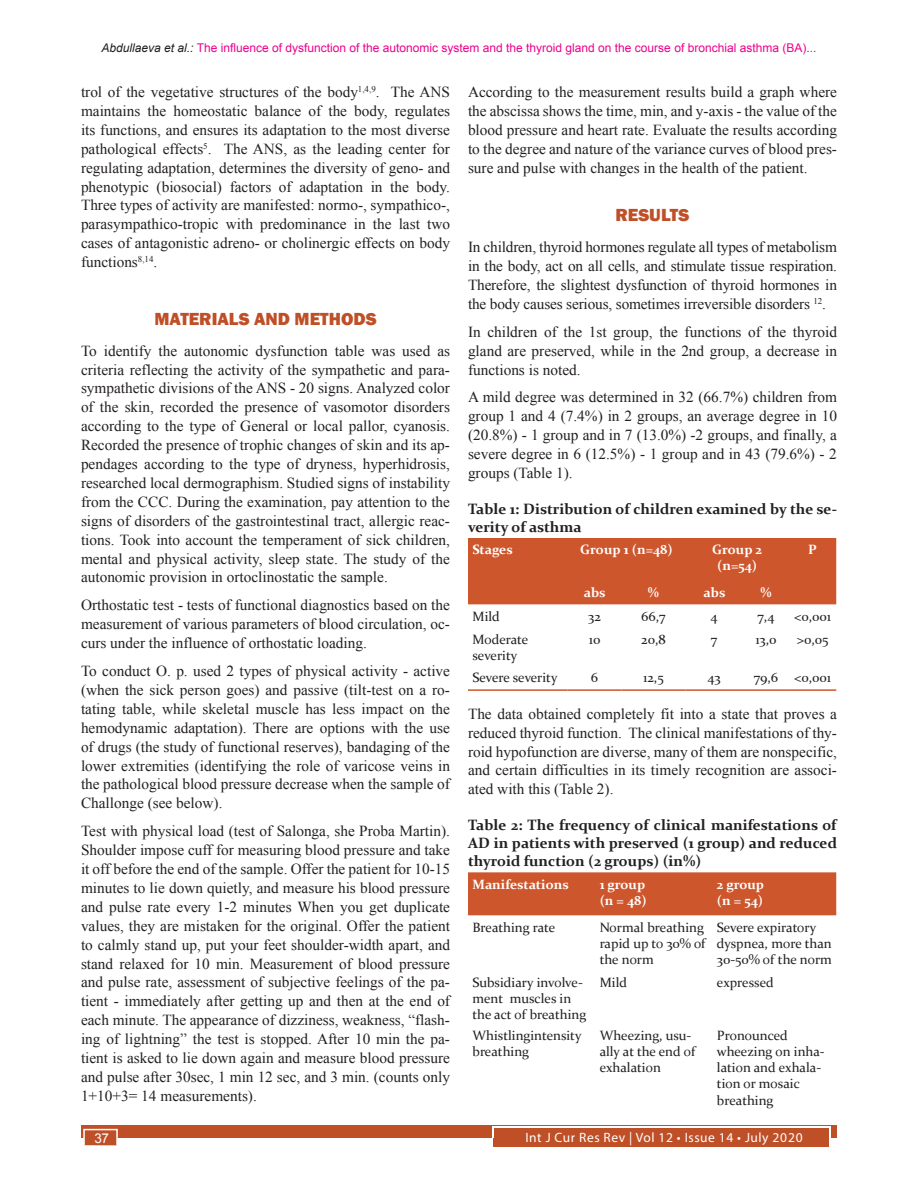
<style>
.page{position:relative;width:918px;height:1188px;background:#fff}
.page>*{position:absolute;margin:0;border:0;box-sizing:border-box;transform-origin:0 0}
.Head_1{font:800 18px "Franklin Gothic";color:#bf4f27}
.Text{font:15.3px/18.9px "Times New Roman";color:#231f20;text-align:justify}
.Table_caption{font:700 15px/18px "Constantia";color:#231f20}
.Table_text{font:13.5px/16.2px "Constantia";color:#231f20}
.Table_text-2{font:700 13.5px "Constantia";color:#fff}
.t1{font:13.5px "Myriad Pro";letter-spacing:.04em;color:#fff}
.t2{font:13.5px "Arial";color:#fff}
.t3{font:12px "Arial";color:#ec008c}
.s1{font-style:italic;color:#231f20}
</style>
<div class="page">
<div style="left:81px;top:1125px;width:756px;height:13px;background:#bf4f27"></div>
<div style="left:494px;top:1128px;width:335px;height:19px;background:#bf4f27"></div>
<hr style="left:492px;top:1127px;width:338px;height:1px;background:#fff">
<svg style="left:492px;top:1128px;width:2px;height:10px"></svg>
<svg style="left:829px;top:1127px;width:2px;height:11px"></svg>
<div style="left:83px;top:1129px;width:35px;height:17px;background:#bf4f27;border:2px solid #fff"></div>
<div style="left:468px;top:538px;width:368px;height:67px;background:#cd562c"></div>
<hr style="left:468px;top:689px;width:100px;height:2px;background:#cd562c">
<hr style="left:568px;top:689px;width:54px;height:2px;background:#cd562c">
<hr style="left:622px;top:689px;width:63px;height:2px;background:#cd562c">
<hr style="left:685px;top:689px;width:58px;height:2px;background:#cd562c">
<hr style="left:743px;top:689px;width:46px;height:2px;background:#cd562c">
<hr style="left:789px;top:689px;width:47px;height:2px;background:#cd562c">
<div style="left:468px;top:872px;width:368px;height:44px;background:#cd562c"></div>
<p class="t3" style="left:102px;top:40px;width:716px"><span class="s1">Abdullaeva et al.:</span> The influence of dysfunction of the autonomic system and the thyroid gland on the course of bronchial asthma (BA)...</p>
<p class="Text" style="left:81px;top:82px;width:371px">trol of the vegetative structures of the body<sup>1,4,9</sup>. The ANS maintains the homeostatic balance of the body, regulates its functions, and ensures its adaptation to the most diverse pathological effects<sup>5</sup>. The ANS, as the leading center for regulating adaptation, determines the diversity of geno- and phenotypic (biosocial) factors of adaptation in the body.<br>Three types of activity are manifested: normo-, sympathico-, parasympathico-tropic with predominance in the last two cases of antagonistic adreno- or cholinergic effects on body functions<sup>8,14</sup>.</p>
<p class="Text" style="left:468px;top:82px;width:371px">According to the measurement results build a graph where the abscissa shows the time, min, and y-axis - the value of the blood pressure and heart rate. Evaluate the results according to the degree and nature of the variance curves of blood pres&shy;sure and pulse with changes in the health of the patient.</p>
<p class="Head_1" style="left:615px;top:204px;width:76px">RESULTS</p>
<p class="Text" style="left:468px;top:237px;width:371px">In children, thyroid hormones regulate all types of metabolism in the body, act on all cells, and stimulate tissue respiration.<br>Therefore, the slightest dysfunction of thyroid hormones in the body causes serious, sometimes irreversible disorders <sup>12</sup>.</p>
<p class="Text" style="left:468px;top:322px;width:371px">In children of the 1st group, the functions of the thyroid gland are preserved, while in the 2nd group, a decrease in functions is noted.</p>
<p class="Text" style="left:468px;top:388px;width:371px">A mild degree was determined in 32 (66.7%) children from group 1 and 4 (7.4%) in 2 groups, an average degree in 10 (20.8%) - 1 group and in 7 (13.0%) -2 groups, and finally, a severe degree in 6 (12.5%) - 1 group and in 43 (79.6%) - 2 groups (Table 1).</p>
<p class="Table_caption" style="left:468px;top:499px;width:371px">Table 1: Distribution of children examined by the se&shy;verity of asthma</p>
<p class="Table_text-2" style="left:472px;top:540px;width:42px">Stages</p>
<p class="Table_text-2" style="left:580px;top:540px;width:94px">Group 1 (n=48)</p>
<p class="Table_text-2" style="left:712px;top:540px;width:51px">Group 2</p>
<p class="Table_text-2" style="left:717px;top:556px;width:41px">(n=54)</p>
<p class="Head_1" style="left:154px;top:307px;width:224px">MATERIALS AND METHODS</p>
<p class="Text" style="left:81px;top:341px;width:371px">To identify the autonomic dysfunction table was used as criteria reflecting the activity of the sympathetic and para&shy;sympathetic divisions of the ANS - 20 signs. Analyzed color of the skin, recorded the presence of vasomotor disorders according to the type of General or local pallor, cyanosis.<br>Recorded the presence of trophic changes of skin and its ap&shy;pendages according to the type of dryness, hyperhidrosis, researched local dermographism. Studied signs of instability from the CCC. During the examination, pay attention to the signs of disorders of the gastrointestinal tract, allergic reac&shy;tions. Took into account the temperament of sick children, mental and physical activity, sleep state. The study of the autonomic provision in ortoclinostatic the sample.</p>
<p class="Text" style="left:81px;top:596px;width:370px">Orthostatic test - tests of functional diagnostics based on the measurement of various parameters of blood circulation, oc&shy;curs under the influence of orthostatic loading.</p>
<p class="Text" style="left:81px;top:661px;width:371px">To conduct O. p. used 2 types of physical activity - active (when the sick person goes) and passive (tilt-test on a ro&shy;tating table, while skeletal muscle has less impact on the hemodynamic adaptation). There are options with the use of drugs (the study of functional reserves), bandaging of the lower extremities (identifying the role of varicose veins in the pathological blood pressure decrease when the sample of Challonge (see below).</p>
<p class="Text" style="left:81px;top:821px;width:371px">Test with physical load (test of Salonga, she Proba Martin).<br>Shoulder impose cuff for measuring blood pressure and take it off before the end of the sample. Offer the patient for 10-15 minutes to lie down quietly, and measure his blood pressure and pulse rate every 1-2 minutes When you get duplicate values, they are mistaken for the original. Offer the patient to calmly stand up, put your feet shoulder-width apart, and stand relaxed for 10 min. Measurement of blood pressure and pulse rate, assessment of subjective feelings of the pa&shy;tient - immediately after getting up and then at the end of each minute. The appearance of dizziness, weakness, “flash&shy;ing of lightning” the test is stopped. After 10 min the pa&shy;tient is asked to lie down again and measure blood pressure and pulse after 30sec, 1 min 12 sec, and 3 min. (counts only 1+10+3= 14 measurements).</p>
<p class="Table_text-2" style="left:808px;top:540px;width:10px">Р</p>
<p class="Table_text-2" style="left:584px;top:583px;width:23px">abs</p>
<p class="Table_text-2" style="left:648px;top:583px;width:13px">%</p>
<p class="Table_text-2" style="left:704px;top:583px;width:23px">abs</p>
<p class="Table_text-2" style="left:760px;top:583px;width:13px">%</p>
<p class="Table_text" style="left:472px;top:607px;width:29px">Mild</p>
<p class="Table_text" style="left:588px;top:607px;width:14px">32</p>
<p class="Table_text" style="left:641px;top:607px;width:26px">66,7</p>
<p class="Table_text" style="left:711px;top:607px;width:9px">4</p>
<p class="Table_text" style="left:757px;top:607px;width:19px">7,4</p>
<p class="Table_text" style="left:794px;top:607px;width:38px">&lt;0,001</p>
<p class="Table_text" style="left:472px;top:631px;width:57px">Moderate severity</p>
<p class="Table_text" style="left:589px;top:631px;width:13px">10</p>
<p class="Table_text" style="left:641px;top:631px;width:26px">20,8</p>
<p class="Table_text" style="left:711px;top:631px;width:8px">7</p>
<p class="Table_text" style="left:755px;top:631px;width:22px">13,0</p>
<p class="Table_text" style="left:797px;top:631px;width:33px">&gt;0,05</p>
<p class="Table_text" style="left:472px;top:669px;width:87px">Severe severity</p>
<p class="Table_text" style="left:591px;top:669px;width:9px">6</p>
<p class="Table_text" style="left:643px;top:669px;width:22px">12,5</p>
<p class="Table_text" style="left:708px;top:669px;width:15px">43</p>
<p class="Table_text" style="left:754px;top:669px;width:26px">79,6</p>
<p class="Table_text" style="left:794px;top:669px;width:38px">&lt;0,001</p>
<p class="Text" style="left:468px;top:704px;width:371px">The data obtained completely fit into a state that proves a reduced thyroid function. The clinical manifestations of thy&shy;roid hypofunction are diverse, many of them are nonspecific, and certain difficulties in its timely recognition are associ&shy;ated with this (Table 2).</p>
<p class="Table_caption" style="left:468px;top:816px;width:370px;text-align:justify">Table 2: The frequency of clinical manifestations of AD in patients with preserved (1 group) and reduced thyroid function (2 groups) (in%)</p>
<p class="Table_text-2" style="left:472px;top:875px;width:98px">Manifestations</p>
<p class="Table_text-2" style="left:600px;top:875px;width:47px">1 group</p>
<p class="Table_text-2" style="left:600px;top:891px;width:49px">(n = 48)</p>
<p class="Table_text-2" style="left:717px;top:875px;width:49px">2 group</p>
<p class="Table_text-2" style="left:717px;top:891px;width:48px">(n = 54)</p>
<p class="Table_text" style="left:472px;top:918px;width:84px">Breathing rate</p>
<p class="Table_text" style="left:600px;top:918px;width:106px">Normal breathing</p>
<p class="Table_text" style="left:600px;top:935px;width:107px">rapid up to 30% of the norm</p>
<p class="Table_text" style="left:717px;top:918px;width:117px">Severe expiratory dyspnea, more than<br>30-50% of the norm</p>
<p class="Table_text" style="left:472px;top:973px;width:115px">Subsidiary involve&shy;ment muscles in the act of breathing</p>
<p class="Table_text" style="left:600px;top:973px;width:29px">Mild</p>
<p class="Table_text" style="left:717px;top:973px;width:58px">expressed</p>
<p class="Table_text" style="left:472px;top:1027px;width:111px">Whistlingintensity breathing</p>
<p class="Table_text" style="left:600px;top:1027px;width:97px">Wheezing, usu&shy;ally at the end of exhalation</p>
<p class="Table_text" style="left:717px;top:1027px;width:109px">Pronounced wheezing on inha&shy;lation and exhala&shy;tion or mosaic breathing</p>
<p class="t2" style="left:94px;top:1130px;width:16px">37</p>
<p class="t1" style="left:525px;top:1129px;width:279px">Int J Cur Res Rev | Vol 12 • Issue 14 • July 2020</p>
</div>
